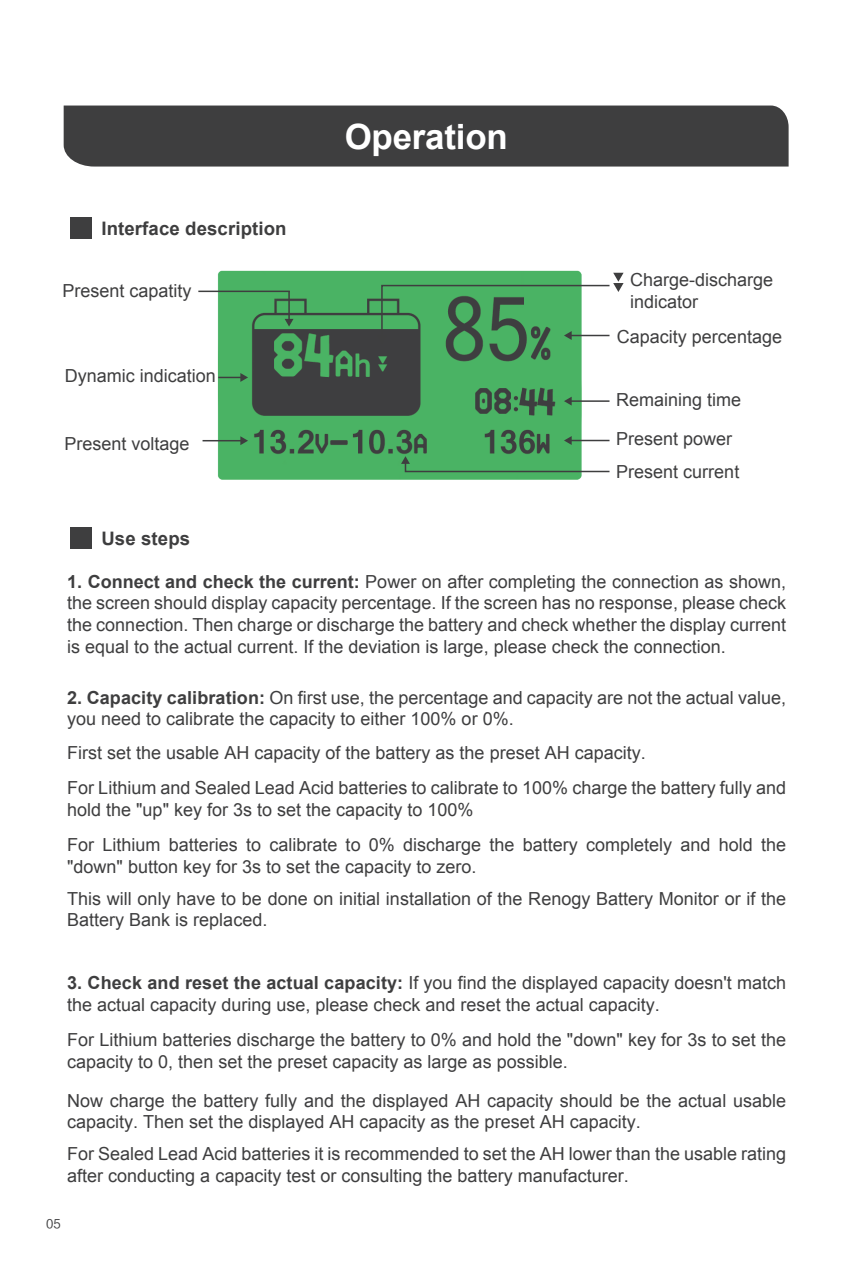
<style>
.page{position:relative;width:851px;height:1276px;background:#fff}
.page>*{position:absolute;margin:0;border:0;box-sizing:border-box;transform-origin:0 0}
.t1{font:700 34.8px "Arial";letter-spacing:-.005em;color:#fff}
.t2{font:700 18.6px "Arial";letter-spacing:.005em;color:#3e3e3f}
.t3{font:18px/21.6px "Arial";color:#3e3e3f}
.t4{font:12px "FZLTHJW GB1 0";color:#3e3e3f}
.s1{font-weight:700}
</style>
<div class="page">
<img style="left:198px;top:270px;width:409px;height:210px">
<div style="left:64px;top:106px;width:724px;height:61px;background:#3e3e3f"></div>
<div style="left:71px;top:217px;width:21px;height:22px;background:#3e3e3f"></div>
<div style="left:71px;top:527px;width:21px;height:22px;background:#3e3e3f"></div>
<svg style="left:401px;top:456px;width:209px;height:17px;background:#5fb073"></svg>
<svg style="left:564px;top:397px;width:7px;height:8px"></svg>
<hr style="left:567px;top:400px;width:42px;height:2px;background:#3e3e3f">
<svg style="left:564px;top:436px;width:7px;height:9px"></svg>
<hr style="left:567px;top:440px;width:42px;height:1px;background:#3e3e3f">
<svg style="left:218px;top:373px;width:30px;height:9px"></svg>
<svg style="left:240px;top:436px;width:8px;height:9px"></svg>
<hr style="left:202px;top:440px;width:42px;height:1px;background:#3e3e3f">
<svg style="left:284px;top:319px;width:9px;height:7px"></svg>
<hr style="left:288px;top:291px;width:2px;height:32px;background:#3e3e3f">
<hr style="left:198px;top:291px;width:92px;height:1px;background:#3e3e3f">
<svg style="left:377px;top:273px;width:246px;height:70px;background:#64a975"></svg>
<p class="t2" style="left:101px;top:218px;width:187px">Interface description</p>
<h1 class="t1" style="left:344px;top:118px;width:164px">Operation</h1>
<p class="t3" style="left:62px;top:280px;width:131px">Present capatity</p>
<p class="t3" style="left:630px;top:269px;width:145px">Charge-discharge indicator</p>
<p class="t3" style="left:616px;top:326px;width:167px">Capacity percentage</p>
<p class="t3" style="left:65px;top:365px;width:153px">Dynamic indication</p>
<p class="t3" style="left:64px;top:433px;width:127px">Present voltage</p>
<p class="t2" style="left:101px;top:528px;width:90px">Use steps</p>
<p class="t3" style="left:616px;top:388px;width:127px">Remaining time</p>
<p class="t3" style="left:616px;top:428px;width:118px">Present power</p>
<p class="t3" style="left:616px;top:460px;width:125px">Present current</p>
<p class="t3" style="left:67px;top:571px;width:720px;text-align:justify"><span class="s1">1. Connect and check the current:</span> Power on after completing the connection as shown, the screen should display capacity percentage. If the screen has no response, please check the connection. Then charge or discharge the battery and check whether the display current is equal to the actual current. If the deviation is large, please check the connection.</p>
<p class="t3" style="left:67px;top:686px;width:720px"><span class="s1">2. Capacity calibration:</span> On first use, the percentage and capacity are not the actual value, you need to calibrate the capacity to either 100% or 0%.</p>
<p class="t3" style="left:67px;top:734px;width:720px;line-height:35.7px">First set the usable AH capacity of the battery as the preset AH capacity.<br>For Lithium and Sealed Lead Acid batteries to calibrate to 100% charge the battery fully and</p>
<p class="t3" style="left:67px;top:792px;width:720px;line-height:35.4px">hold the "up" key for 3s to set the capacity to 100%<br>For Lithium batteries to calibrate to 0% discharge the battery completely and hold the</p>
<p class="t3" style="left:67px;top:850px;width:720px;line-height:32.1px">"down" button key for 3s to set the capacity to zero.<br>This will only have to be done on initial installation of the Renogy Battery Monitor or if the</p>
<p class="t3" style="left:67px;top:909px;width:202px">Battery Bank is replaced.</p>
<p class="t3" style="left:67px;top:972px;width:720px"><span class="s1">3. Check and reset the actual capacity:</span> If you find the displayed capacity doesn't match the actual capacity during use, please check and reset the actual capacity.</p>
<p class="t3" style="left:67px;top:1029px;width:720px">For Lithium batteries discharge the battery to 0% and hold the "down" key for 3s to set the capacity to 0, then set the preset capacity as large as possible.</p>
<p class="t3" style="left:67px;top:1089px;width:720px">Now charge the battery fully and the displayed AH capacity should be the actual usable capacity. Then set the displayed AH capacity as the preset AH capacity.</p>
<p class="t3" style="left:67px;top:1143px;width:720px">For Sealed Lead Acid batteries it is recommended to set the AH lower than the usable rating after conducting a capacity test or consulting the battery manufacturer.</p>
<p class="t4" style="left:46px;top:1217px;width:16px">05</p>
</div>
